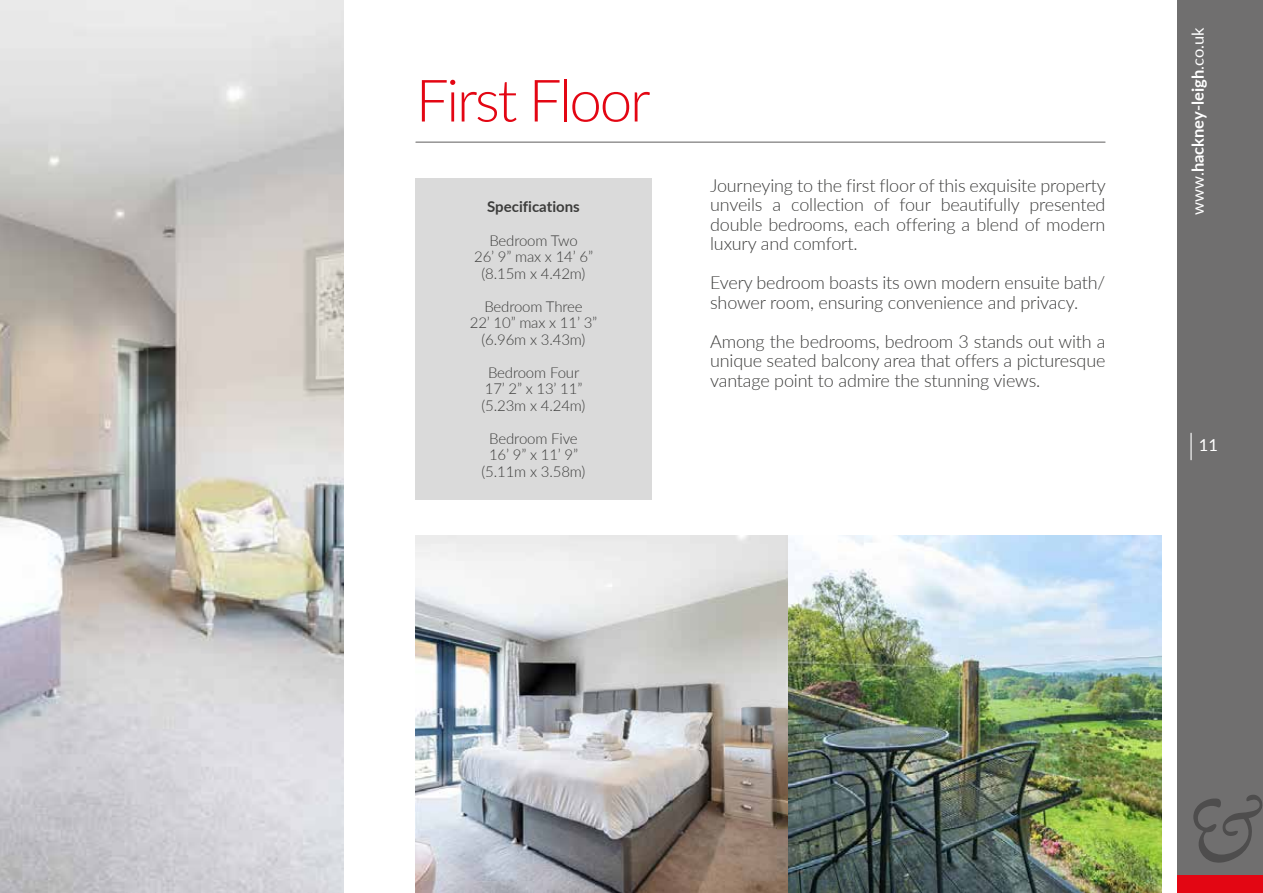
<style>
.page{position:relative;width:1263px;height:893px;background:#fff}
.page>*{position:absolute;margin:0;border:0;box-sizing:border-box;transform-origin:0 0}
.t1{font:300 58.5px "Lato";letter-spacing:-.04em;color:#e30613}
.t2{font:300 18px/19.5px "Lato";letter-spacing:-.01em;color:#3c3c3b;text-align:justify}
.t3{font:700 16.5px "Lato";color:#fff}
.t4{font:16.5px "Lato";color:#fff}
.t5{font:300 15px/16.5px "Lato";letter-spacing:-.01em;color:#3c3c3b;text-align:center}
.t6{font:700 15px "Lato";color:#3c3c3b}
.s1{font-weight:400}
</style>
<div class="page">
<div style="left:415px;top:178px;width:237px;height:321px;background:#dadada"></div>
<hr style="left:416px;top:142px;width:689px;height:1px;background:#706f6f">
<img style="left:415px;top:536px;width:747px;height:357px">
<img style="left:0;top:0;width:344px;height:893px">
<div style="left:1178px;top:0;width:85px;height:893px;background:#706f6f"></div>
<div style="left:1178px;top:876px;width:85px;height:17px;background:#e30613"></div>
<svg style="left:1190px;top:433px;width:1px;height:27px"></svg>
<svg style="left:1193px;top:795px;width:69px;height:68px"></svg>
<h1 class="t1" style="left:416px;top:60px;width:236px">First Floor</h1>
<p class="t6" style="left:487px;top:196px;width:94px">Specifications</p>
<p class="t5" style="left:474px;top:232px;width:120px">Bedroom Two<br>26’ 9” max x 14’ 6” (8.15m x 4.42m)</p>
<p class="t5" style="left:470px;top:298px;width:129px">Bedroom Three<br>22’ 10” max x 11’ 3” (6.96m x 3.43m)</p>
<p class="t5" style="left:482px;top:364px;width:105px">Bedroom Four<br>17’ 2” x 13’ 11” (5.23m x 4.24m)</p>
<p class="t5" style="left:482px;top:430px;width:105px">Bedroom Five<br>16’ 9” x 11’ 9” (5.11m x 3.58m)</p>
<p class="t2" style="left:710px;top:175px;width:397px">Journeying to the first floor of this exquisite property unveils a collection of four beautifully presented double bedrooms, each offering a blend of modern luxury and comfort.</p>
<p class="t2" style="left:710px;top:272px;width:397px">Every bedroom boasts its own modern ensuite bath/ shower room, ensuring convenience and privacy.</p>
<p class="t2" style="left:710px;top:331px;width:397px">Among the bedrooms, bedroom 3 stands out with a unique seated balcony area that offers a picturesque vantage point to admire the stunning views.</p>
<p class="t3" style="left:1186px;top:215px;width:189px;rotate:-90deg"><span class="s1">www.</span>hackney-leigh<span class="s1">.co.uk</span></p>
<p class="t4" style="left:1199px;top:433px;width:21px">11</p>
</div>
